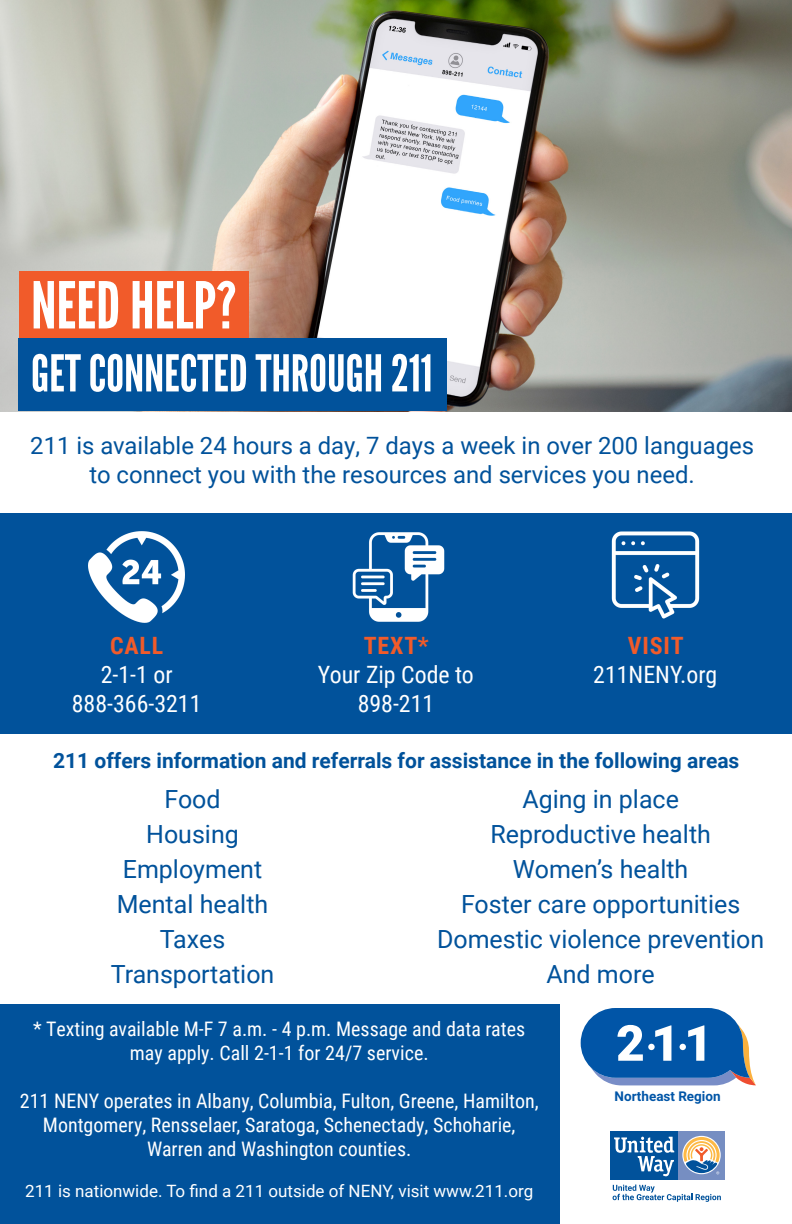
<style>
.page{position:relative;width:792px;height:1224px;background:#fff}
.page>*{position:absolute;margin:0;border:0;box-sizing:border-box;transform-origin:0 0}
.t1{font:64.5px "League Gothic";color:#fff}
.t2{font:50.7px "League Gothic";color:#fff}
.t3{font:25px "Roboto";color:#01529b}
.t4{font:23.9px/28.6px "Roboto";color:#01529b;text-align:center}
.t5{font:23.9px "Roboto Condensed";color:#fff}
.t6{font:700 23.9px "Roboto Condensed";letter-spacing:.035em;color:#f15b2a}
.t7{font:700 21px "Roboto";color:#01529b}
.t8{font:20px/24px "Roboto Condensed";color:#fff;text-align:center}
.t9{font:17px "Roboto";color:#fff}
.t10{font:700 13.5px "Roboto";color:#0155a7}
</style>
<div class="page">
<div style="left:0;top:513px;width:792px;height:220px;background:#01529b"></div>
<div style="left:0;top:1004px;width:560px;height:220px;background:#01529b"></div>
<svg style="left:581px;top:1008px;width:175px;height:77px"></svg>
<svg style="left:610px;top:1131px;width:115px;height:49px"></svg>
<div style="left:678px;top:1131px;width:47px;height:48px;background:#768ec2"></div>
<svg style="left:682px;top:1136px;width:39px;height:38px"></svg>
<div style="left:611px;top:1131px;width:67px;height:48px;background:#01529b"></div>
<svg style="left:614px;top:1137px;width:60px;height:39px"></svg>
<svg style="left:683px;top:1137px;width:37px;height:37px"></svg>
<svg style="left:613px;top:1185px;width:108px;height:17px"></svg>
<img style="left:0;top:0;width:792px;height:411px">
<div style="left:19px;top:272px;width:230px;height:66px;background:#f15b2a"></div>
<div style="left:19px;top:338px;width:428px;height:73px;background:#01529b"></div>
<img style="left:88px;top:531px;width:97px;height:92px">
<img style="left:611px;top:531px;width:89px;height:88px">
<img style="left:352px;top:532px;width:93px;height:90px">
<p class="t1" style="left:31px;top:267px;width:207px">NEED HELP?</p>
<p class="t2" style="left:31px;top:343px;width:403px">GET CONNECTED THROUGH 211</p>
<p class="t4" style="left:30px;top:431px;width:725px">211 is available 24 hours a day, 7 days a week in over 200 languages to connect you with the resources and services you need.</p>
<p class="t6" style="left:110px;top:629px;width:55px">CALL</p>
<p class="t5" style="left:101px;top:658px;width:73px">2-1-1 or</p>
<p class="t5" style="left:72px;top:686px;width:131px">888-366-3211</p>
<p class="t6" style="left:364px;top:629px;width:66px">TEXT*</p>
<p class="t5" style="left:318px;top:658px;width:157px">Your Zip Code to</p>
<p class="t5" style="left:358px;top:686px;width:78px">898-211</p>
<p class="t6" style="left:628px;top:629px;width:57px">VISIT</p>
<p class="t5" style="left:593px;top:658px;width:126px">211NENY.org</p>
<p class="t7" style="left:53px;top:746px;width:688px">211 offers information and referrals for assistance in the following areas</p>
<p class="t3" style="left:164px;top:782px;width:58px">Food</p>
<p class="t3" style="left:146px;top:817px;width:94px">Housing</p>
<p class="t3" style="left:123px;top:852px;width:141px">Employment</p>
<p class="t3" style="left:117px;top:887px;width:153px">Mental health</p>
<p class="t3" style="left:160px;top:922px;width:67px">Taxes</p>
<p class="t3" style="left:111px;top:957px;width:165px">Transportation</p>
<p class="t3" style="left:522px;top:782px;width:158px">Aging in place</p>
<p class="t3" style="left:490px;top:817px;width:222px">Reproductive health</p>
<p class="t3" style="left:513px;top:852px;width:177px">Women’s health</p>
<p class="t3" style="left:461px;top:887px;width:281px">Foster care opportunities</p>
<p class="t3" style="left:437px;top:922px;width:329px">Domestic violence prevention</p>
<p class="t3" style="left:547px;top:957px;width:110px">And more</p>
<p class="t8" style="left:33px;top:1016px;width:494px">* Texting available M-F 7 a.m. - 4 p.m. Message and data rates may apply. Call 2-1-1 for 24/7 service.</p>
<p class="t8" style="left:20px;top:1088px;width:520px">211 NENY operates in Albany, Columbia, Fulton, Greene, Hamilton,<br>Montgomery, Rensselaer, Saratoga, Schenectady, Schoharie,<br>Warren and Washington counties.</p>
<p class="t9" style="left:25px;top:1179px;width:510px">211 is nationwide. To find a 211 outside of NENY, visit www.211.org</p>
<p class="t10" style="left:615px;top:1088px;width:108px">Northeast Region</p>
</div>
